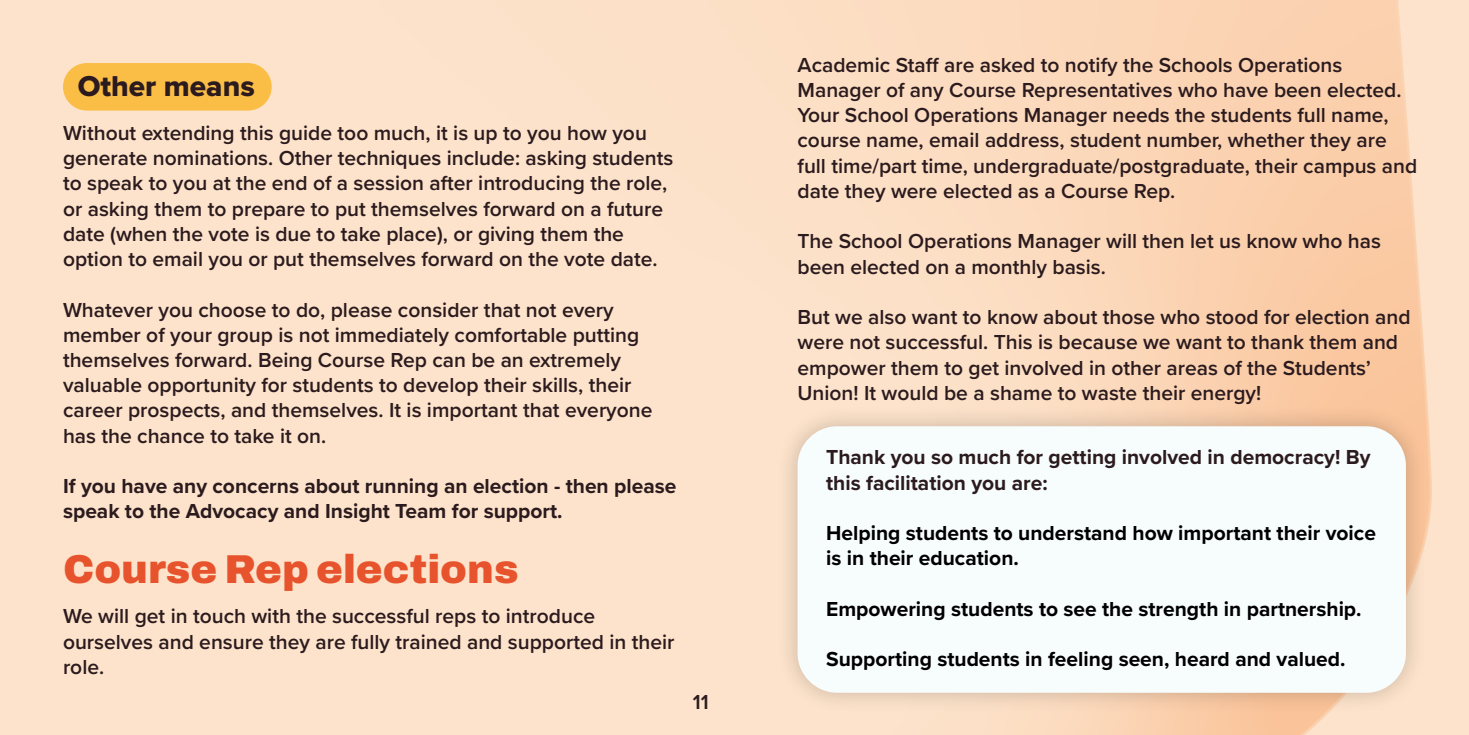
<style>
.page{position:relative;width:1469px;height:735px;background:#fff}
.page>*{position:absolute;margin:0;border:0;box-sizing:border-box;transform-origin:0 0}
.t1{font:600 40.25px "Archivo";color:#e7532c}
.t2{font:29.75px "Proxima Nova Extrabld";color:#2b1b1e}
.t3{font:600 21px/25.2px "Proxima Nova";color:#2b1b1e}
.t4{font:700 21px/25.2px "Proxima Nova";color:#2b1b1e}
.t5{font:700 21px/25.2px "Proxima Nova";color:#000}
</style>
<div class="page">
<img style="left:0;top:0;width:1468px;height:734px">
<div style="left:63px;top:63px;width:209px;height:47px;background:#fabd46;border-radius:24px"></div>
<div style="left:775px;top:404px;width:653px;height:310px;background:#000;opacity:.21"></div>
<div style="left:797px;top:426px;width:608px;height:266px;background:#f7fcfc;border-radius:40px"></div>
<h2 class="t2" style="left:78px;top:64px;width:179px">Other means</h2>
<p class="t3" style="left:63px;top:120px;width:612px">Without extending this guide too much, it is up to you how you generate nominations. Other techniques include: asking students to speak to you at the end of a session after introducing the role, or asking them to prepare to put themselves forward on a future date (when the vote is due to take place), or giving them the option to email you or put themselves forward on the vote date.</p>
<p class="t3" style="left:63px;top:296px;width:591px">Whatever you choose to do, please consider that not every member of your group is not immediately comfortable putting themselves forward. Being Course Rep can be an extremely valuable opportunity for students to develop their skills, their career prospects, and themselves. It is important that everyone has the chance to take it on.</p>
<p class="t4" style="left:63px;top:473px;width:615px">If you have any concerns about running an election - then please speak to the Advocacy and Insight Team for support.</p>
<h1 class="t1" style="left:63px;top:538px;width:457px">Course Rep elections</h1>
<p class="t3" style="left:63px;top:602px;width:613px">We will get in touch with the successful reps to introduce ourselves and ensure they are fully trained and supported in their role.</p>
<p class="t3" style="left:692px;top:688px;width:17px">11</p>
<p class="t3" style="left:797px;top:51px;width:621px">Academic Staff are asked to notify the Schools Operations Manager of any Course Representatives who have been elected.<br>Your School Operations Manager needs the students full name, course name, email address, student number, whether they are full time/part time, undergraduate/postgraduate, their campus and date they were elected as a Course Rep.</p>
<p class="t3" style="left:797px;top:228px;width:585px">The School Operations Manager will then let us know who has been elected on a monthly basis.</p>
<p class="t3" style="left:797px;top:303px;width:614px">But we also want to know about those who stood for election and were not successful. This is because we want to thank them and empower them to get involved in other areas of the Students’ Union! It would be a shame to waste their energy!</p>
<p class="t4" style="left:826px;top:444px;width:546px">Thank you so much for getting involved in democracy! By this facilitation you are:</p>
<p class="t5" style="left:826px;top:519px;width:551px">Helping students to understand how important their voice is in their education.</p>
<p class="t5" style="left:826px;top:595px;width:537px">Empowering students to see the strength in partnership.</p>
<p class="t5" style="left:826px;top:645px;width:521px">Supporting students in feeling seen, heard and valued.</p>
</div>
